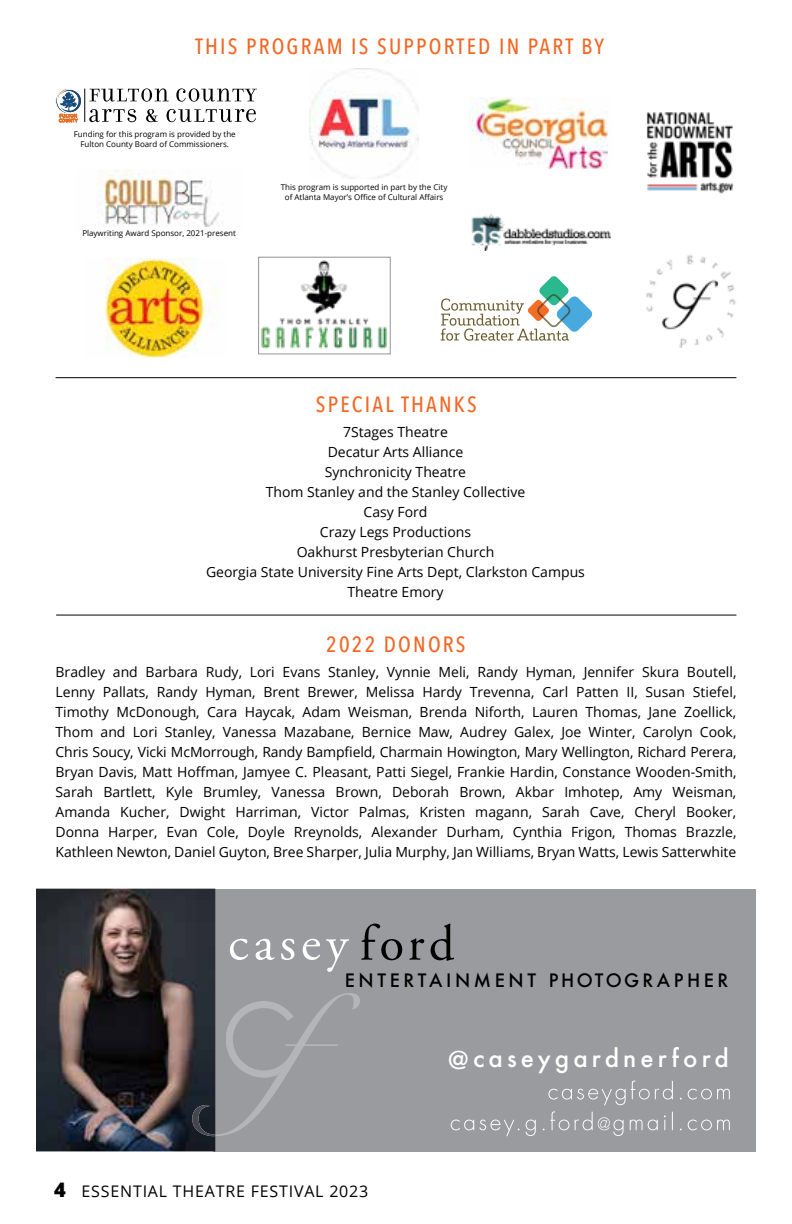
<style>
.page{position:relative;width:792px;height:1224px;background:#fff}
.page>*{position:absolute;margin:0;border:0;box-sizing:border-box;transform-origin:0 0}
.t1{font:500 24px "Futura";letter-spacing:.17em;color:#fff}
.t2{font:500 22px "Avenir Next Condensed";letter-spacing:.1em;color:#f26724}
.t3{font:500 18px "Futura";letter-spacing:.2em;color:#000}
.t4{font:16px "Open Sans";letter-spacing:.05em;color:#000}
.t5{font:14px/20px "Open Sans";color:#000;text-align:justify}
.t6{font:8px/10px "Open Sans";color:#000;text-align:center}
.s1{font-weight:800;font-size:20px}
</style>
<div class="page">
<img style="left:97px;top:169px;width:123px;height:58px">
<img style="left:469px;top:98px;width:140px;height:71px">
<hr style="left:56px;top:377px;width:680px;height:1px;background:#000">
<svg style="left:55px;top:88px;width:202px;height:35px"></svg>
<img style="left:646px;top:112px;width:88px;height:82px">
<img style="left:309px;top:69px;width:110px;height:109px">
<img style="left:471px;top:214px;width:140px;height:37px">
<hr style="left:56px;top:615px;width:680px;height:1px;background:#000">
<div style="left:213px;top:889px;width:543px;height:262px;background:#999b9e"></div>
<img style="left:36px;top:889px;width:179px;height:262px">
<svg style="left:230px;top:939px;width:18px;height:21px"></svg>
<svg style="left:256px;top:939px;width:19px;height:21px"></svg>
<svg style="left:281px;top:939px;width:13px;height:21px"></svg>
<svg style="left:303px;top:939px;width:17px;height:21px"></svg>
<svg style="left:326px;top:939px;width:23px;height:33px"></svg>
<svg style="left:361px;top:924px;width:41px;height:36px"></svg>
<svg style="left:409px;top:938px;width:15px;height:22px"></svg>
<svg style="left:431px;top:924px;width:23px;height:37px"></svg>
<svg style="left:451px;top:1111px;width:279px;height:25px"></svg>
<svg style="left:548px;top:1081px;width:182px;height:24px"></svg>
<svg style="left:215px;top:993px;width:145px;height:143px"></svg>
<img style="left:192px;top:1105px;width:23px;height:31px">
<svg style="left:441px;top:276px;width:151px;height:65px"></svg>
<img style="left:104px;top:259px;width:112px;height:99px">
<img style="left:261px;top:260px;width:126px;height:89px">
<div style="left:258px;top:257px;width:132px;height:97px;border:1px solid #939598"></div>
<img style="left:646px;top:255px;width:90px;height:93px">
<h2 class="t2" style="left:195px;top:33px;width:410px">THIS PROGRAM IS SUPPORTED IN PART BY</h2>
<p class="t6" style="left:74px;top:129px;width:163px">Funding for this program is provided by the<br>Fulton County Board of Commissioners.</p>
<p class="t6" style="left:82px;top:228px;width:155px">Playwriting Award Sponsor, 2021-present</p>
<p class="t6" style="left:281px;top:182px;width:168px">This program is supported in part by the City of Atlanta Mayor’s Office of Cultural Affairs</p>
<h2 class="t2" style="left:316px;top:391px;width:162px">SPECIAL THANKS</h2>
<p class="t5" style="left:206px;top:422px;width:380px;text-align:center">7Stages Theatre<br>Decatur Arts Alliance<br>Synchronicity Theatre<br>Thom Stanley and the Stanley Collective<br>Casy Ford<br>Crazy Legs Productions<br>Oakhurst Presbyterian Church<br>Georgia State University Fine Arts Dept, Clarkston Campus<br>Theatre Emory</p>
<h2 class="t2" style="left:326px;top:631px;width:141px">2022 DONORS</h2>
<p class="t5" style="left:56px;top:661px;width:682px">Bradley and Barbara Rudy, Lori Evans Stanley, Vynnie Meli, Randy Hyman, Jennifer Skura Boutell, Lenny Pallats, Randy Hyman, Brent Brewer, Melissa Hardy Trevenna, Carl Patten II, Susan Stiefel, Timothy McDonough, Cara Haycak, Adam Weisman, Brenda Niforth, Lauren Thomas, Jane Zoellick, Thom and Lori Stanley, Vanessa Mazabane, Bernice Maw, Audrey Galex, Joe Winter, Carolyn Cook, Chris Soucy, Vicki McMorrough, Randy Bampfield, Charmain Howington, Mary Wellington, Richard Perera, Bryan Davis, Matt Hoffman, Jamyee C. Pleasant, Patti Siegel, Frankie Hardin, Constance Wooden-Smith, Sarah Bartlett, Kyle Brumley, Vanessa Brown, Deborah Brown, Akbar Imhotep, Amy Weisman, Amanda Kucher, Dwight Harriman, Victor Palmas, Kristen magann, Sarah Cave, Cheryl Booker, Donna Harper, Evan Cole, Doyle Rreynolds, Alexander Durham, Cynthia Frigon, Thomas Brazzle, Kathleen Newton, Daniel Guyton, Bree Sharper, Julia Murphy, Jan Williams, Bryan Watts, Lewis Satterwhite</p>
<p class="t3" style="left:345px;top:968px;width:385px">ENTERTAINMENT PHOTOGRAPHER</p>
<p class="t4" style="left:54px;top:1180px;width:316px"><span class="s1">4</span> ESSENTIAL THEATRE FESTIVAL 2023</p>
<h1 class="t1" style="left:448px;top:1042px;width:283px">@caseygardnerford</h1>
</div>
